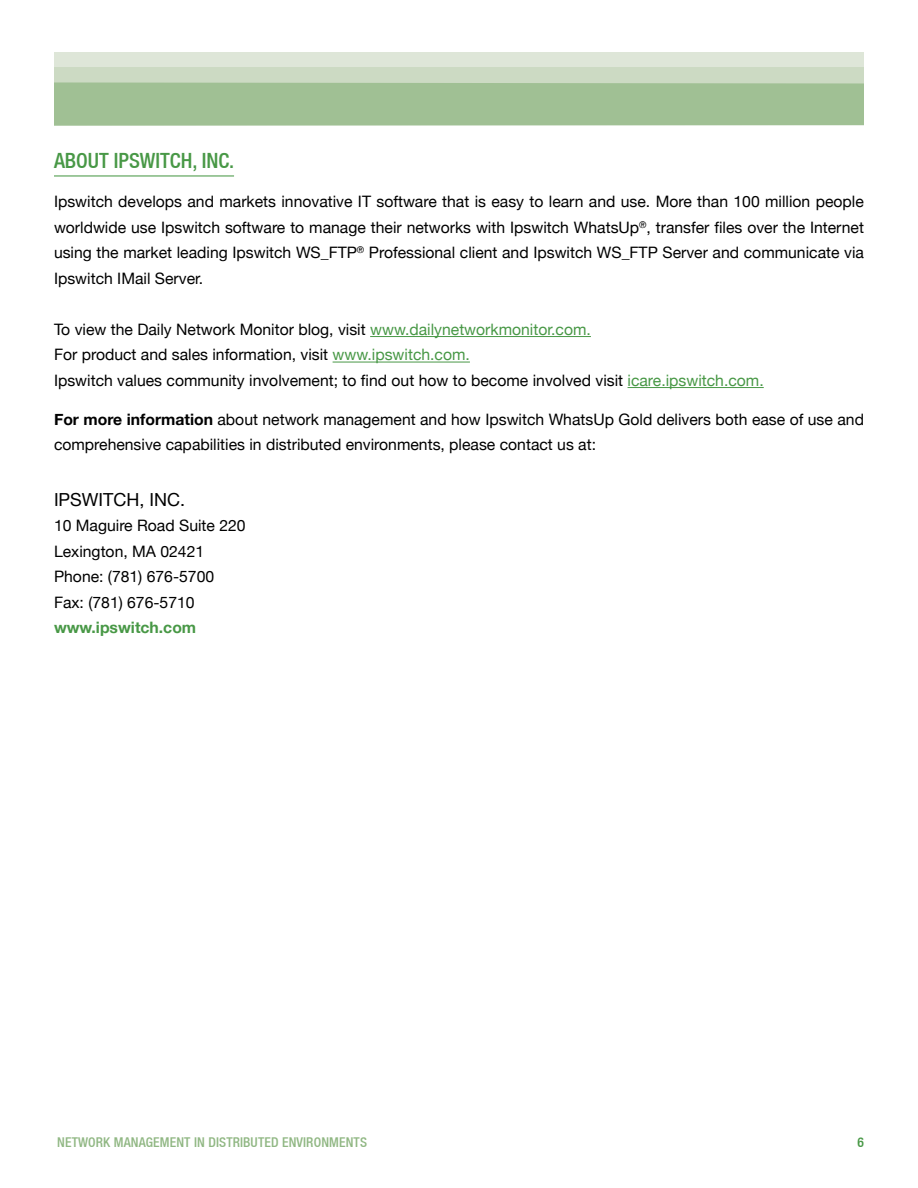
<style>
.page{position:relative;width:918px;height:1188px;background:#fff}
.page>*{position:absolute;margin:0;border:0;box-sizing:border-box;transform-origin:0 0}
.t1{font:500 condensed 21px "Helvetica Neue LT";color:#489846}
.t2{font:18px "Helvetica Neue";color:#000}
.t3{font:15.75px/25.5px "Helvetica Neue";color:#000}
.t4{font:700 15.75px "Helvetica Neue";color:#489846}
.t5{font:500 condensed 13.5px "Helvetica Neue LT";letter-spacing:.01em;color:#90b783}
.s1{color:#489846}
.s2{font-weight:700}
</style>
<div class="page">
<div style="left:54px;top:52px;width:810px;height:42px;background:#dee6d8"></div>
<div style="left:54px;top:67px;width:810px;height:42px;background:#ccdac3"></div>
<div style="left:54px;top:82px;width:810px;height:44px;background:#a0c094"></div>
<hr style="left:54px;top:175px;width:180px;height:1px;background:#489846">
<hr style="left:370px;top:336px;width:221px;height:1px;background:#489846">
<hr style="left:333px;top:362px;width:137px;height:1px;background:#489846">
<hr style="left:628px;top:387px;width:136px;height:1px;background:#489846">
<h1 class="t1" style="left:54px;top:148px;width:182px">ABOUT IPSWITCH, INC.</h1>
<p class="t3" style="left:54px;top:189px;width:812px;text-align:justify">Ipswitch develops and markets innovative IT software that is easy to learn and use. More than 100 million people worldwide use Ipswitch software to manage their networks with Ipswitch WhatsUp<sup>®</sup>, transfer files over the Internet using the market leading Ipswitch WS_FTP<sup>®</sup> Professional client and Ipswitch WS_FTP Server and communicate via Ipswitch IMail Server.</p>
<p class="t3" style="left:54px;top:316px;width:711px">To view the Daily Network Monitor blog, visit <span class="s1">www.dailynetworkmonitor.com.<br></span>For product and sales information, visit <span class="s1">www.ipswitch.com.<br></span>Ipswitch values community involvement; to find out how to become involved visit <span class="s1">icare.ipswitch.com.</span></p>
<p class="t3" style="left:54px;top:406px;width:812px"><span class="s2">For more information</span> about network management and how Ipswitch WhatsUp Gold delivers both ease of use and comprehensive capabilities in distributed environments, please contact us at:</p>
<p class="t2" style="left:54px;top:489px;width:17px">Ipswitch</p>
<p class="t2" style="left:140px;top:489px;width:47px">, Inc.</p>
<p class="t3" style="left:54px;top:513px;width:193px">10 Maguire Road Suite 220<br>Lexington, MA 02421<br>Phone: (781) 676-5700<br>Fax: (781) 676-5710</p>
<p class="t4" style="left:54px;top:618px;width:144px">www.ipswitch.com</p>
<p class="t5" style="left:57px;top:1134px;width:311px">NETWORK MANAGEMENT IN DISTRIBUTED ENVIRONM ENTS</p>
</div>
